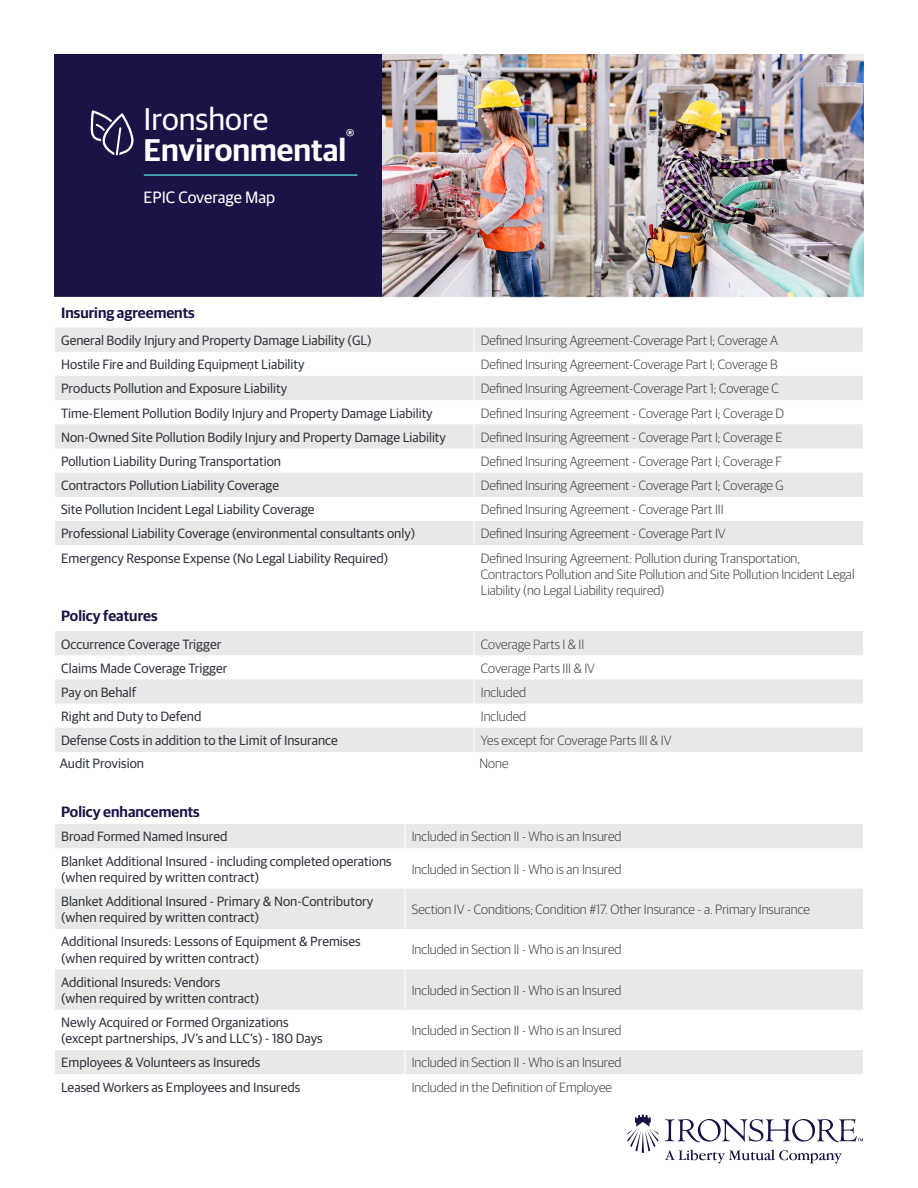
<style>
.page{position:relative;width:918px;height:1188px;background:#fff}
.page>*{position:absolute;margin:0;border:0;box-sizing:border-box;transform-origin:0 0}
.t1{font:600 31.5px/31.5px "Guardian Sans";color:#fff}
.t2{font:600 18.3px "Guardian Sans";color:#fff}
.t3{font:16.5px "Guardian Sans";color:#fff}
.Pa0{font:600 15px "Guardian Sans";color:#1a1446}
.Pa0-2{font:13.5px/16.2px "Guardian Sans";color:#343741}
.Pa0-3{font:300 13.5px/16.2px "Guardian Sans";color:#3e3e3f}
.s1{font-weight:400}
</style>
<div class="page">
<img style="left:381px;top:54px;width:482px;height:243px">
<div style="left:54px;top:54px;width:327px;height:243px;background:#1a1446"></div>
<svg style="left:55px;top:328px;width:808px;height:72px;fill:#e8e9e7"></svg>
<svg style="left:55px;top:424px;width:808px;height:121px;fill:#e8e9e7"></svg>
<svg style="left:474px;top:328px;width:1px;height:217px"></svg>
<svg style="left:55px;top:631px;width:808px;height:121px"></svg>
<svg style="left:55px;top:824px;width:808px;height:105px;fill:#e8e9e7"></svg>
<svg style="left:55px;top:969px;width:808px;height:105px;fill:#e8e9e7"></svg>
<svg style="left:405px;top:824px;width:1px;height:24px"></svg>
<hr style="left:405px;top:848px;width:1px;height:41px;background:#fff">
<hr style="left:405px;top:889px;width:1px;height:40px;background:#fff">
<hr style="left:405px;top:969px;width:1px;height:41px;background:#fff">
<hr style="left:405px;top:1010px;width:1px;height:40px;background:#fff">
<svg style="left:405px;top:1050px;width:1px;height:24px"></svg>
<svg style="left:90px;top:110px;width:44px;height:45px"></svg>
<hr style="left:144px;top:174px;width:213px;height:2px;background:#54c5cf">
<svg style="left:665px;top:1150px;width:177px;height:13px"></svg>
<svg style="left:627px;top:1115px;width:31px;height:38px"></svg>
<svg style="left:665px;top:1119px;width:198px;height:23px"></svg>
<p class="t1" style="left:143px;top:100px;width:204px"><span class="s1">Ironshore<br></span>Environmental</p>
<p class="t2" style="left:346px;top:122px;width:10px">®</p>
<p class="t3" style="left:144px;top:186px;width:133px">EPIC Coverage Map</p>
<p class="Pa0" style="left:61px;top:302px;width:135px">Insuring agreements</p>
<p class="Pa0-2" style="left:61px;top:331px;width:312px">General Bodily Injury and Property Damage Liability (GL)</p>
<p class="Pa0-3" style="left:481px;top:331px;width:299px">Defined Insuring Agreement-Coverage Part I; Coverage A</p>
<p class="Pa0-2" style="left:61px;top:355px;width:245px">Hostile Fire and Building Equipment Liability</p>
<p class="Pa0-3" style="left:481px;top:356px;width:298px">Defined Insuring Agreement-Coverage Part I; Coverage B</p>
<p class="Pa0-2" style="left:61px;top:380px;width:228px">Products Pollution and Exposure Liability</p>
<p class="Pa0-3" style="left:481px;top:380px;width:300px">Defined Insuring Agreement-Coverage Part 1; Coverage C</p>
<p class="Pa0-2" style="left:61px;top:404px;width:373px">Time-Element Pollution Bodily Injury and Property Damage Liability</p>
<p class="Pa0-3" style="left:481px;top:404px;width:305px">Defined Insuring Agreement - Coverage Part I; Coverage D</p>
<p class="Pa0-2" style="left:61px;top:428px;width:386px">Non-Owned Site Pollution Bodily Injury and Property Damage Liability</p>
<p class="Pa0-3" style="left:481px;top:428px;width:303px">Defined Insuring Agreement - Coverage Part I; Coverage E</p>
<p class="Pa0-2" style="left:61px;top:452px;width:221px">Pollution Liability During Transportation</p>
<p class="Pa0-3" style="left:481px;top:452px;width:303px">Defined Insuring Agreement - Coverage Part I; Coverage F</p>
<p class="Pa0-2" style="left:61px;top:476px;width:219px">Contractors Pollution Liability Coverage</p>
<p class="Pa0-3" style="left:481px;top:476px;width:304px">Defined Insuring Agreement - Coverage Part I; Coverage G</p>
<p class="Pa0-2" style="left:61px;top:500px;width:255px">Site Pollution Incident Legal Liability Coverage</p>
<p class="Pa0-3" style="left:481px;top:501px;width:244px">Defined Insuring Agreement - Coverage Part III</p>
<p class="Pa0-2" style="left:61px;top:525px;width:356px">Professional Liability Coverage (environmental consultants only)</p>
<p class="Pa0-3" style="left:481px;top:525px;width:246px">Defined Insuring Agreement - Coverage Part IV</p>
<p class="Pa0-2" style="left:61px;top:549px;width:329px">Emergency Response Expense (No Legal Liability Required)</p>
<p class="Pa0-3" style="left:481px;top:549px;width:375px">Defined Insuring Agreement: Pollution during Transportation,<br>Contractors Pollution and Site Pollution and Site Pollution Incident Legal<br>Liability (no Legal Liability required)</p>
<p class="Pa0" style="left:61px;top:604px;width:98px">Policy features</p>
<p class="Pa0-2" style="left:61px;top:635px;width:162px">Occurrence Coverage Trigger</p>
<p class="Pa0-3" style="left:481px;top:635px;width:105px">Coverage Parts I &amp; II</p>
<p class="Pa0-2" style="left:61px;top:659px;width:168px">Claims Made Coverage Trigger</p>
<p class="Pa0-3" style="left:481px;top:659px;width:116px">Coverage Parts III &amp; IV</p>
<p class="Pa0-2" style="left:61px;top:683px;width:76px">Pay on Behalf</p>
<p class="Pa0-3" style="left:481px;top:683px;width:47px">Included</p>
<p class="Pa0-2" style="left:61px;top:707px;width:142px">Right and Duty to Defend</p>
<p class="Pa0-3" style="left:481px;top:707px;width:47px">Included</p>
<p class="Pa0-2" style="left:61px;top:731px;width:278px">Defense Costs in addition to the Limit of Insurance</p>
<p class="Pa0-3" style="left:481px;top:732px;width:192px">Yes except for Coverage Parts III &amp; IV</p>
<p class="Pa0-2" style="left:60px;top:754px;width:86px">Audit Provision</p>
<p class="Pa0-3" style="left:480px;top:754px;width:31px">None</p>
<p class="Pa0" style="left:61px;top:801px;width:140px">Policy enhancements</p>
<p class="Pa0-2" style="left:61px;top:828px;width:168px">Broad Formed Named Insured</p>
<p class="Pa0-3" style="left:412px;top:828px;width:211px">Included in Section II - Who is an Insured</p>
<p class="Pa0-2" style="left:61px;top:852px;width:332px">Blanket Additional Insured - including completed operations (when required by written contract)</p>
<p class="Pa0-3" style="left:412px;top:860px;width:211px">Included in Section II - Who is an Insured</p>
<p class="Pa0-2" style="left:61px;top:892px;width:314px">Blanket Additional Insured - Primary &amp; Non-Contributory (when required by written contract)</p>
<p class="Pa0-3" style="left:412px;top:900px;width:400px">Section IV - Conditions; Condition #17. Other Insurance - a. Primary Insurance</p>
<p class="Pa0-2" style="left:61px;top:933px;width:301px">Additional Insureds: Lessons of Equipment &amp; Premises (when required by written contract)</p>
<p class="Pa0-3" style="left:412px;top:941px;width:211px">Included in Section II - Who is an Insured</p>
<p class="Pa0-2" style="left:61px;top:973px;width:200px">Additional Insureds: Vendors<br>(when required by written contract)</p>
<p class="Pa0-3" style="left:412px;top:981px;width:211px">Included in Section II - Who is an Insured</p>
<p class="Pa0-2" style="left:61px;top:1013px;width:263px">Newly Acquired or Formed Organizations (except partnerships, JV’s and LLC’s) - 180 Days</p>
<p class="Pa0-3" style="left:412px;top:1022px;width:211px">Included in Section II - Who is an Insured</p>
<p class="Pa0-2" style="left:61px;top:1054px;width:201px">Employees &amp; Volunteers as Insureds</p>
<p class="Pa0-3" style="left:412px;top:1054px;width:211px">Included in Section II - Who is an Insured</p>
<p class="Pa0-2" style="left:61px;top:1078px;width:241px">Leased Workers as Employees and Insureds</p>
<p class="Pa0-3" style="left:412px;top:1078px;width:202px">Included in the Definition of Employee</p>
</div>
